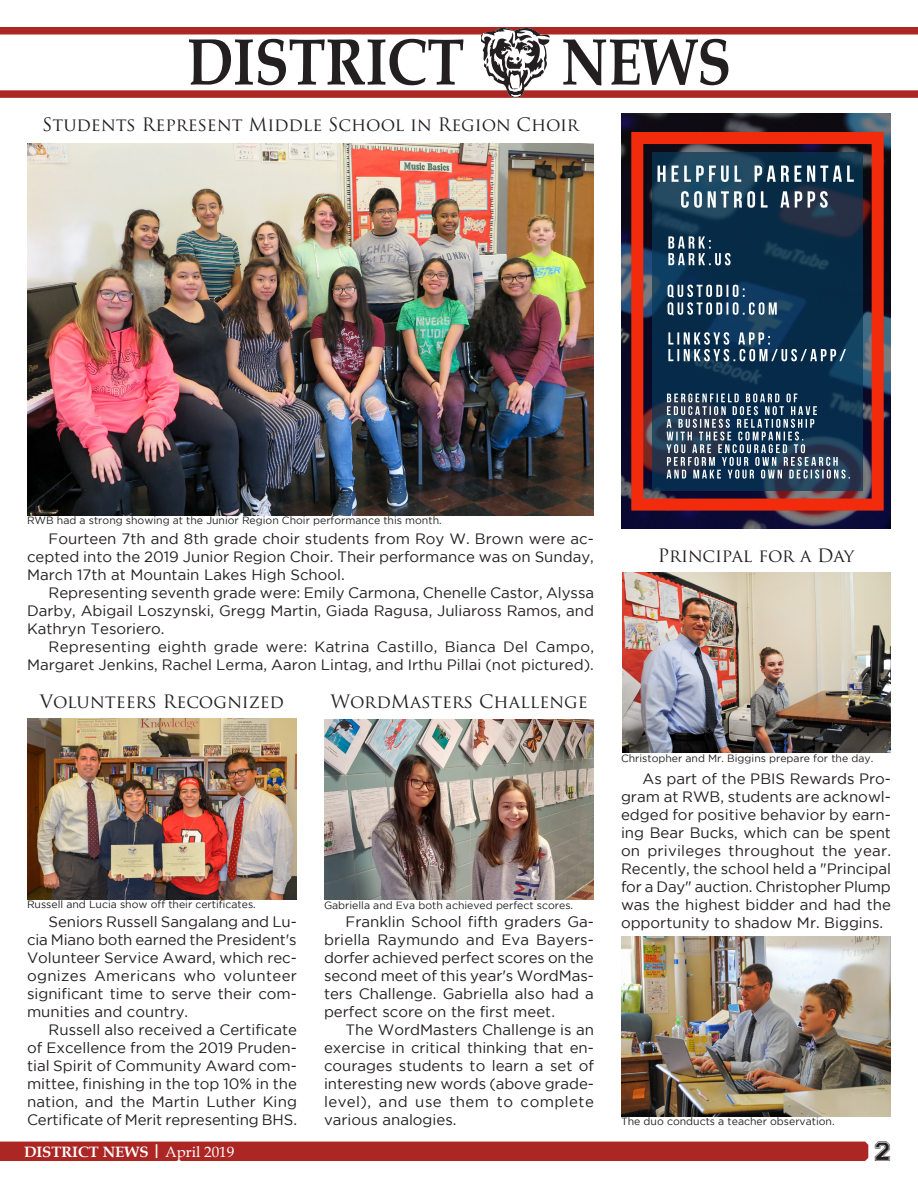
<style>
.page{position:relative;width:918px;height:1188px;background:#fff}
.page>*{position:absolute;margin:0;border:0;box-sizing:border-box;transform-origin:0 0}
.t1{font:700 66px "Book Antiqua";color:#231f20;scale:.84 1}
.Newsletter_Bulletted{font:27.75px "Varsity";color:#231f20}
.t2{font:18px "Trajan Pro";color:#231f20}
.Newsletter_Indented{font:15px/18px "Gotham";color:#231f20;text-align:justify}
.Newsletter_Bulletted-2{font:700 15px "Book Antiqua";color:#fff}
.Newsletter_Bulletted-3{font:10.5px "Gotham";color:#231f20}
.s1{font-weight:400}
</style>
<div class="page">
<div style="left:0;top:1142px;width:868px;height:19px;background:#ac2623"></div>
<div style="left:0;top:27px;width:918px;height:7px;background:#ac2623"></div>
<div style="left:0;top:90px;width:918px;height:8px;background:#ac2623"></div>
<svg style="left:482px;top:28px;width:68px;height:70px"></svg>
<img style="left:622px;top:573px;width:269px;height:180px">
<img style="left:27px;top:144px;width:567px;height:371px">
<img style="left:27px;top:719px;width:270px;height:180px">
<img style="left:324px;top:719px;width:270px;height:180px">
<img style="left:621px;top:936px;width:270px;height:180px">
<img style="left:621px;top:113px;width:270px;height:416px">
<svg style="left:631px;top:132px;width:253px;height:379px"></svg>
<svg style="left:667px;top:393px;width:183px;height:86px"></svg>
<svg style="left:658px;top:166px;width:83px;height:16px"></svg>
<svg style="left:755px;top:166px;width:99px;height:16px"></svg>
<svg style="left:681px;top:191px;width:87px;height:17px"></svg>
<svg style="left:780px;top:191px;width:48px;height:17px"></svg>
<svg style="left:668px;top:332px;width:178px;height:29px"></svg>
<svg style="left:668px;top:285px;width:109px;height:30px"></svg>
<svg style="left:668px;top:236px;width:63px;height:29px"></svg>
<p class="t1" style="left:187px;top:17px;width:332px">DISTRICT</p>
<p class="t1" style="left:562px;top:17px;width:203px">NEWS</p>
<p class="t2" style="left:42px;top:113px;width:538px">Students Represent Middle School in Region Choir</p>
<p class="Newsletter_Bulletted-3" style="left:27px;top:515px;width:416px">RWB had a strong showing at the Junior Region Choir performance this month.</p>
<p class="Newsletter_Indented" style="left:27px;top:529px;width:569px;text-indent:22px">Fourteen 7th and 8th grade choir students from Roy W. Brown were ac&shy;cepted into the 2019 Junior Region Choir. Their performance was on Sunday, March 17th at Mountain Lakes High School.</p>
<p class="Newsletter_Indented" style="left:27px;top:583px;width:569px;text-indent:22px">Representing seventh grade were: Emily Carmona, Chenelle Castor, Alyssa Darby, Abigail Loszynski, Gregg Martin, Giada Ragusa, Juliaross Ramos, and Kathryn Tesoriero.</p>
<p class="Newsletter_Indented" style="left:27px;top:637px;width:569px;text-align:right">Representing eighth grade were: Katrina Castillo, Bianca Del Campo,<br>Margaret Jenkins, Rachel Lerma, Aaron Lintag, and Irthu Pillai (not pictured).</p>
<p class="t2" style="left:40px;top:690px;width:246px">Volunteers Recognized</p>
<p class="t2" style="left:330px;top:690px;width:259px">WordMasters Challenge</p>
<p class="Newsletter_Bulletted-3" style="left:27px;top:899px;width:230px">Russell and Lucia show off their certificates.</p>
<p class="Newsletter_Indented" style="left:27px;top:912px;width:272px;text-indent:22px">Seniors Russell Sangalang and Lu&shy;cia Miano both earned the President's Volunteer Service Award, which rec&shy;ognizes Americans who volunteer significant time to serve their com&shy;munities and country.</p>
<p class="Newsletter_Indented" style="left:27px;top:1020px;width:272px;text-indent:22px">Russell also received a Certificate of Excellence from the 2019 Pruden&shy;tial Spirit of Community Award com&shy;mittee, finishing in the top 10% in the nation, and the Martin Luther King Certificate of Merit representing BHS.</p>
<p class="Newsletter_Bulletted-3" style="left:324px;top:899px;width:251px">Gabriella and Eva both achieved perfect scores.</p>
<p class="Newsletter_Indented" style="left:324px;top:913px;width:272px;text-indent:22px">Franklin School fifth graders Ga&shy;briella Raymundo and Eva Bayers&shy;dorfer achieved perfect scores on the second meet of this year's WordMas&shy;ters Challenge. Gabriella also had a perfect score on the first meet.</p>
<p class="Newsletter_Indented" style="left:324px;top:1021px;width:272px;text-indent:22px">The WordMasters Challenge is an exercise in critical thinking that en&shy;courages students to learn a set of interesting new words (above grade&shy;level), and use them to complete various analogies.</p>
<p class="t2" style="left:658px;top:544px;width:198px">Principal for a Day</p>
<p class="Newsletter_Bulletted-3" style="left:621px;top:752px;width:254px">Christopher and Mr. Biggins prepare for the day.</p>
<p class="Newsletter_Indented" style="left:621px;top:770px;width:272px;text-indent:22px">As part of the PBIS Rewards Pro&shy;gram at RWB, students are acknowl&shy;edged for positive behavior by earn&shy;ing Bear Bucks, which can be spent on privileges throughout the year.<br>Recently, the school held a "Principal for a Day" auction. Christopher Plump was the highest bidder and had the opportunity to shadow Mr. Biggins.</p>
<p class="Newsletter_Bulletted-3" style="left:621px;top:1116px;width:215px">The duo conducts a teacher observation.</p>
<p class="Newsletter_Bulletted-2" style="left:24px;top:1141px;width:212px">DISTRICT NEWS | <span class="s1">April 2019</span></p>
<p class="Newsletter_Bulletted" style="left:874px;top:1134px;width:18px">2</p>
</div>
